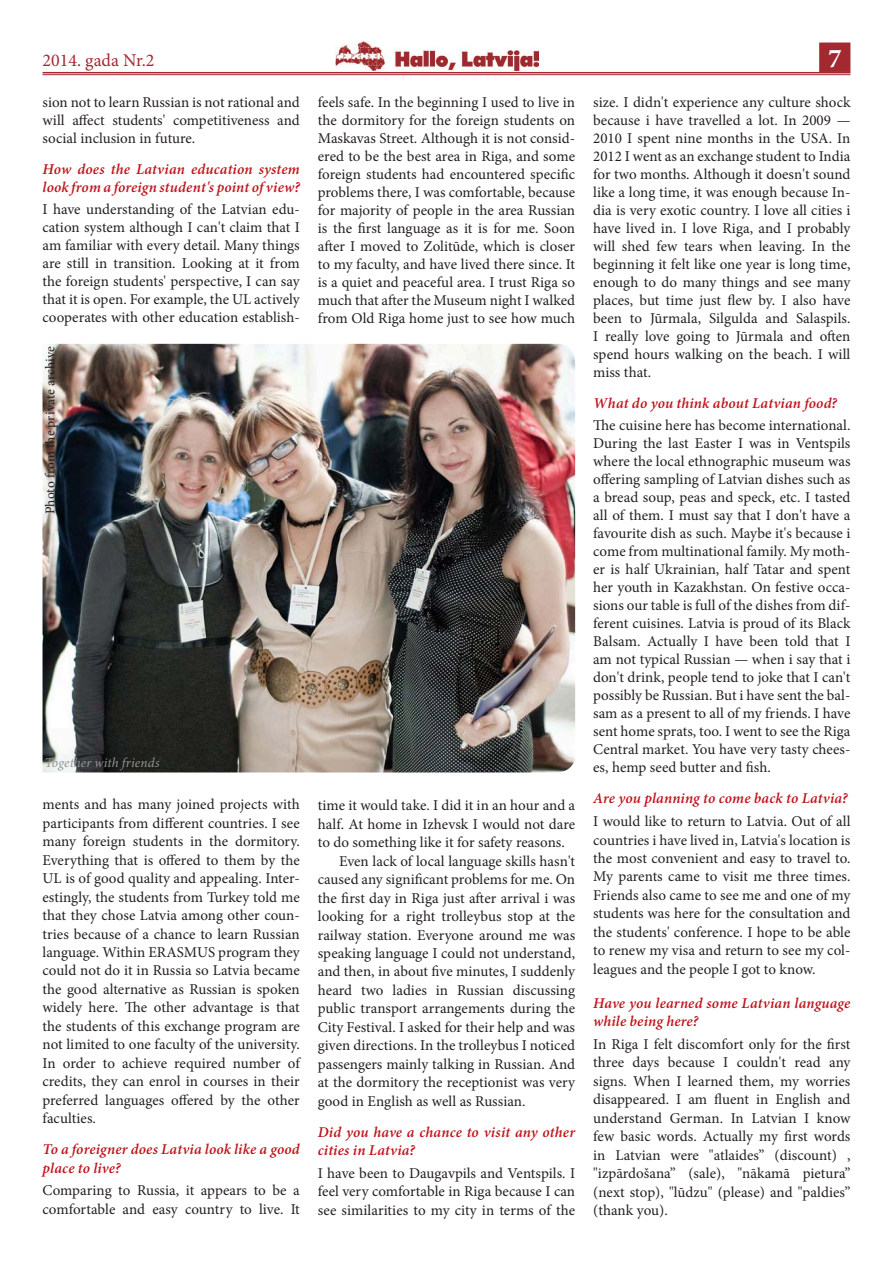
<style>
.page{position:relative;width:893px;height:1263px;background:#fff}
.page>*{position:absolute;margin:0;border:0;box-sizing:border-box;transform-origin:0 0}
.t1{font:700 27px "Minion Pro";color:#fff}
.t2{font:18px "Minion Pro";color:#a22930}
.t3{font:15px/18px "Minion Pro";letter-spacing:.005em;color:#231f20;text-align:justify}
.t4{font:italic 600 15px/18.5px "Minion Pro";letter-spacing:.01em;color:#bf141b}
.t5{font:13.5px "Minion Pro";color:#231f20}
.t6{font:italic 13.5px "Minion Pro";letter-spacing:.01em;color:#949594}
</style>
<div class="page">
<div style="left:820px;top:43px;width:30px;height:28px;background:#a22930"></div>
<div style="left:819px;top:43px;width:31px;height:29px;border:2px solid #a22930"></div>
<hr style="left:43px;top:72px;width:807px;height:1px;background:#a22930">
<hr style="left:43px;top:74px;width:807px;height:1px;background:#a22930">
<img style="left:335px;top:41px;width:203px;height:30px">
<img style="left:43px;top:344px;width:532px;height:428px">
<p class="t2" style="left:43px;top:48px;width:113px">2014. gada Nr.2</p>
<h1 class="t1" style="left:828px;top:39px;width:15px">7</h1>
<p class="t3" style="left:43px;top:93px;width:259px">sion not to learn Russian is not rational and will affect students' competitiveness and social inclusion in future.</p>
<p class="t4" style="left:43px;top:160px;width:259px;line-height:18px">How does the Latvian education system look from a foreign student's point of view?</p>
<p class="t3" style="left:43px;top:200px;width:259px">I have understanding of the Latvian edu&shy;cation system although I can't claim that I am familiar with every detail. Many things are still in transition. Looking at it from the foreign students' perspective, I can say that it is open. For example, the UL actively cooperates with other education establish-</p>
<p class="t3" style="left:593px;top:93px;width:259px">size. I didn't experience any culture shock because i have travelled a lot. In 2009 — 2010 I spent nine months in the USA. In 2012 I went as an exchange student to India for two months. Although it doesn't sound like a long time, it was enough because In&shy;dia is very exotic country. I love all cities i have lived in. I love Riga, and I probably will shed few tears when leaving. In the beginning it felt like one year is long time, enough to do many things and see many places, but time just flew by. I also have been to Jūrmala, Silgulda and Salaspils.<br>I really love going to Jūrmala and often spend hours walking on the beach. I will miss that.</p>
<p class="t4" style="left:593px;top:394px;width:245px">What do you think about Latvian food?</p>
<p class="t3" style="left:593px;top:416px;width:259px">The cuisine here has become international.<br>During the last Easter I was in Ventspils where the local ethnographic museum was offering sampling of Latvian dishes such as a bread soup, peas and speck, etc. I tasted all of them. I must say that I don't have a favourite dish as such. Maybe it's because i come from multinational family. My moth&shy;er is half Ukrainian, half Tatar and spent her youth in Kazakhstan. On festive occa&shy;sions our table is full of the dishes from dif&shy;ferent cuisines. Latvia is proud of its Black Balsam. Actually I have been told that I am not typical Russian — when i say that i don't drink, people tend to joke that I can't possibly be Russian. But i have sent the bal&shy;sam as a present to all of my friends. I have sent home sprats, too. I went to see the Riga Central market. You have very tasty chees&shy;es, hemp seed butter and fish.</p>
<p class="t4" style="left:593px;top:789px;width:256px">Are you planning to come back to Latvia?</p>
<p class="t3" style="left:593px;top:812px;width:259px;line-height:18.5px">I would like to return to Latvia. Out of all countries i have lived in, Latvia's location is the most convenient and easy to travel to.<br>My parents came to visit me three times.<br>Friends also came to see me and one of my students was here for the consultation and the students' conference. I hope to be able to renew my visa and return to see my col&shy;leagues and the people I got to know.</p>
<p class="t4" style="left:593px;top:994px;width:259px">Have you learned some Latvian language while being here?</p>
<p class="t3" style="left:593px;top:1035px;width:259px;line-height:18.5px">In Riga I felt discomfort only for the first three days because I couldn't read any signs. When I learned them, my worries disappeared. I am fluent in English and understand German. In Latvian I know few basic words. Actually my first words in Latvian were "atlaides” (discount) , "izpārdošana” (sale), "nākamā pietura” (next stop), "lūdzu" (please) and "paldies” (thank you).</p>
<p class="t3" style="left:318px;top:93px;width:259px">feels safe. In the beginning I used to live in the dormitory for the foreign students on Maskavas Street. Although it is not consid&shy;ered to be the best area in Riga, and some foreign students had encountered specific problems there, I was comfortable, because for majority of people in the area Russian is the first language as it is for me. Soon after I moved to Zolitūde, which is closer to my faculty, and have lived there since. It is a quiet and peaceful area. I trust Riga so much that after the Museum night I walked from Old Riga home just to see how much</p>
<p class="t5" style="left:41px;top:514px;width:170px;rotate:-90deg">Photo from the private archive</p>
<p class="t6" style="left:45px;top:754px;width:117px">Together with friends</p>
<p class="t3" style="left:43px;top:795px;width:259px;line-height:18.5px">ments and has many joined projects with participants from different countries. I see many foreign students in the dormitory.<br>Everything that is offered to them by the UL is of good quality and appealing. Inter&shy;estingly, the students from Turkey told me that they chose Latvia among other coun&shy;tries because of a chance to learn Russian language. Within ERASMUS program they could not do it in Russia so Latvia became the good alternative as Russian is spoken widely here. The other advantage is that the students of this exchange program are not limited to one faculty of the university.<br>In order to achieve required number of credits, they can enrol in courses in their preferred languages offered by the other faculties.</p>
<p class="t4" style="left:43px;top:1140px;width:259px">To a foreigner does Latvia look like a good place to live?</p>
<p class="t3" style="left:43px;top:1181px;width:259px;line-height:18.5px">Comparing to Russia, it appears to be a comfortable and easy country to live. It</p>
<p class="t3" style="left:318px;top:797px;width:259px">time it would take. I did it in an hour and a</p>
<p class="t3" style="left:318px;top:815px;width:259px">half. At home in Izhevsk I would not dare</p>
<p class="t3" style="left:318px;top:833px;width:248px">to do something like it for safety reasons.</p>
<p class="t3" style="left:339px;top:852px;width:238px">Even lack of local language skills hasn't</p>
<p class="t3" style="left:318px;top:870px;width:259px">caused any significant problems for me. On</p>
<p class="t3" style="left:318px;top:889px;width:259px">the first day in Riga just after arrival i was</p>
<p class="t3" style="left:318px;top:907px;width:259px">looking for a right trolleybus stop at the</p>
<p class="t3" style="left:318px;top:926px;width:259px">railway station. Everyone around me was</p>
<p class="t3" style="left:318px;top:944px;width:259px">speaking language I could not understand,</p>
<p class="t3" style="left:318px;top:963px;width:259px">and then, in about five minutes, I suddenly</p>
<p class="t3" style="left:318px;top:981px;width:259px">heard two ladies in Russian discussing</p>
<p class="t3" style="left:318px;top:1000px;width:259px">public transport arrangements during the</p>
<p class="t3" style="left:318px;top:1018px;width:259px">City Festival. I asked for their help and was</p>
<p class="t3" style="left:318px;top:1036px;width:259px">given directions. In the trolleybus I noticed</p>
<p class="t3" style="left:318px;top:1055px;width:259px">passengers mainly talking in Russian. And</p>
<p class="t3" style="left:318px;top:1073px;width:259px">at the dormitory the receptionist was very</p>
<p class="t3" style="left:318px;top:1092px;width:209px">good in English as well as Russian.</p>
<p class="t4" style="left:318px;top:1122px;width:259px">Did you have a chance to visit any other cities in Latvia?</p>
<p class="t3" style="left:318px;top:1164px;width:259px;line-height:18.5px">I have been to Daugavpils and Ventspils. I feel very comfortable in Riga because I can see similarities to my city in terms of the</p>
</div>
